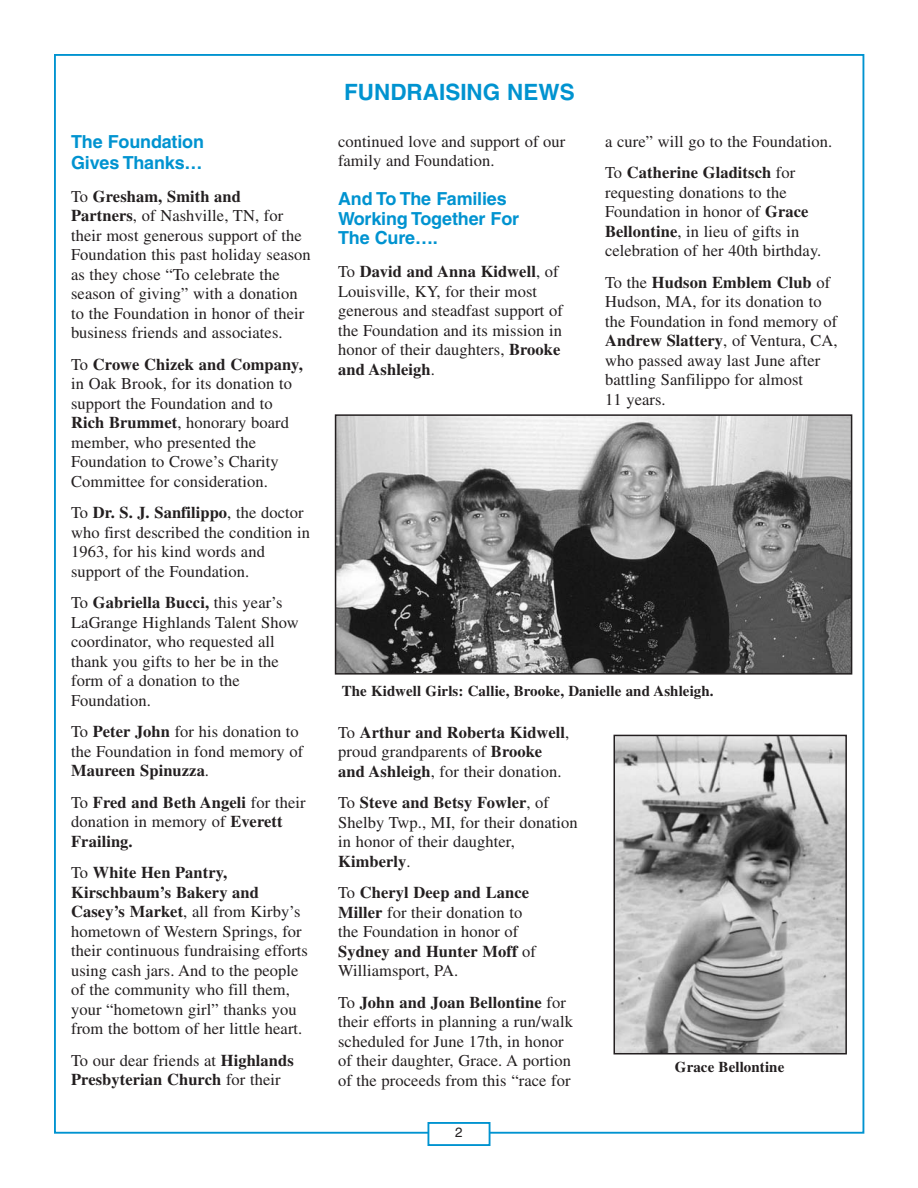
<style>
.page{position:relative;width:918px;height:1188px;background:#fff}
.page>*{position:absolute;margin:0;border:0;box-sizing:border-box;transform-origin:0 0}
.t1{font:700 22.5px "Helvetica";color:#0093d0}
.t2{font:700 18px/19.5px "Helvetica";letter-spacing:-.01em;color:#0093d0}
.t3{font:16.5px/19.5px "Times";letter-spacing:.005em;color:#231f20}
.t4{font:700 16.5px/19.5px "Times";letter-spacing:.005em;color:#231f20}
.t5{font:700 15px "Times";letter-spacing:.005em;color:#231f20}
.t6{font:13.5px "Helvetica";color:#231f20}
.s1{font-weight:700}
.s2{font-weight:400}
</style>
<div class="page">
<img style="left:338px;top:417px;width:511px;height:255px">
<div style="left:335px;top:414px;width:517px;height:261px;border:2px solid #231f20"></div>
<div style="left:428px;top:1122px;width:62px;height:24px;border:2px solid #0093d0"></div>
<img style="left:617px;top:738px;width:227px;height:313px">
<div style="left:614px;top:735px;width:233px;height:319px;border:2px solid #231f20"></div>
<p class="t2" style="left:71px;top:133px;width:134px;line-height:21px">The Foundation<br>Gives Thanks…</p>
<p class="t3" style="left:71px;top:188px;width:241px">To <span class="s1">Gresham, Smith and<br>Partners</span>, of Nashville, TN, for their most generous support of the<br>Foundation this past holiday season as they chose “To celebrate the season of giving” with a donation to the Foundation in honor of their business friends and associates.</p>
<p class="t3" style="left:71px;top:356px;width:233px">To <span class="s1">Crowe Chizek and Company, </span>in Oak Brook, for its donation to support the Foundation and to<br><span class="s1">Rich Brummet</span>, honorary board member, who presented the<br>Foundation to Crowe’s Charity<br>Committee for consideration.</p>
<p class="t3" style="left:71px;top:505px;width:240px">To <span class="s1">Dr. S. J. Sanfilippo</span>, the doctor who first described the condition in<br>1963, for his kind words and support of the Foundation.</p>
<p class="t3" style="left:71px;top:595px;width:229px">To <span class="s1">Gabriella Bucci,</span> this year’s<br>LaGrange Highlands Talent Show coordinator, who requested all thank you gifts to her be in the form of a donation to the<br>Foundation.</p>
<p class="t3" style="left:71px;top:724px;width:234px">To <span class="s1">Peter John</span> for his donation to the Foundation in fond memory of<br><span class="s1">Maureen Spinuzza</span>.</p>
<p class="t4" style="left:71px;top:792px;width:236px"><span class="s2">To</span> Fred and Beth Angeli <span class="s2">for their donation in memory of</span> Everett<br>Frailing.</p>
<p class="t3" style="left:71px;top:865px;width:238px">To <span class="s1">White Hen Pantry,<br>Kirschbaum’s Bakery and<br>Casey’s Market</span>, all from Kirby’s hometown of Western Springs, for their continuous fundraising efforts using cash jars. And to the people of the community who fill them, your “hometown girl” thanks you from the bottom of her little heart.</p>
<p class="t4" style="left:71px;top:1050px;width:224px"><span class="s2">To our dear friends at</span> Highlands<br>Presbyterian Church <span class="s2">for their</span></p>
<h1 class="t1" style="left:344px;top:83px;width:232px">FUNDRAISING NEWS</h1>
<p class="t3" style="left:338px;top:133px;width:229px">continued love and support of our family and Foundation.</p>
<p class="t2" style="left:338px;top:190px;width:183px">And To The Families<br>Working Together For<br>The Cure….</p>
<p class="t3" style="left:338px;top:263px;width:227px">To <span class="s1">David and Anna Kidwell</span>, of<br>Louisville, KY, for their most generous and steadfast support of the Foundation and its mission in honor of their daughters, <span class="s1">Brooke and Ashleigh</span>.</p>
<p class="t3" style="left:605px;top:127px;width:229px;line-height:31.5px">a cure” will go to the Foundation.<br>To <span class="s1">Catherine Gladitsch</span> for</p>
<p class="t3" style="left:605px;top:184px;width:218px">requesting donations to the<br>Foundation in honor of <span class="s1">Grace<br>Bellontine</span>, in lieu of gifts in celebration of her 40th birthday.</p>
<p class="t3" style="left:605px;top:274px;width:234px">To the <span class="s1">Hudson Emblem Club</span> of<br>Hudson, MA, for its donation to the Foundation in fond memory of<br><span class="s1">Andrew Slattery</span>, of Ventura, CA, who passed away last June after battling Sanfilippo for almost<br>11 years.</p>
<p class="t5" style="left:342px;top:683px;width:374px">The Kidwell Girls: Callie, Brooke, Danielle and Ashleigh.</p>
<p class="t3" style="left:338px;top:724px;width:233px">To <span class="s1">Arthur and Roberta Kidwell</span>, proud grandparents of <span class="s1">Brooke and Ashleigh</span>, for their donation.</p>
<p class="t3" style="left:338px;top:794px;width:241px">To <span class="s1">Steve and Betsy Fowler</span>, of<br>Shelby Twp., MI, for their donation in honor of their daughter,<br><span class="s1">Kimberly</span>.</p>
<p class="t3" style="left:338px;top:884px;width:199px">To <span class="s1">Cheryl Deep and Lance<br>Miller</span> for their donation to the Foundation in honor of<br><span class="s1">Sydney and Hunter Moff</span> of<br>Williamsport, PA.</p>
<p class="t3" style="left:338px;top:994px;width:236px">To <span class="s1">John and Joan Bellontine</span> for their efforts in planning a run/walk scheduled for June 17th, in honor of their daughter, Grace. A portion of the proceeds from this “race for</p>
<p class="t6" style="left:455px;top:1128px;width:9px">2</p>
<p class="t5" style="left:675px;top:1058px;width:111px">Grace Bellontine</p>
</div>
